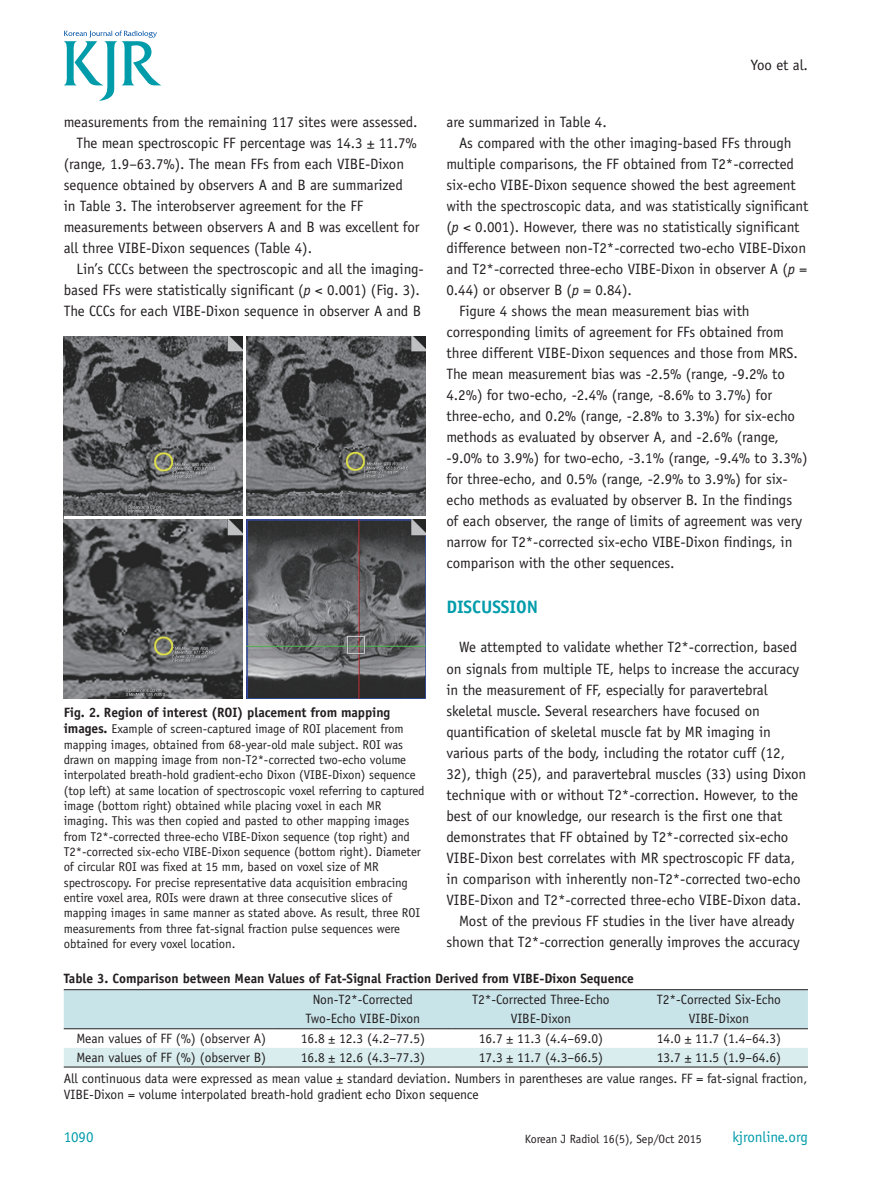
<style>
.page{position:relative;width:893px;height:1191px;background:#fff}
.page>*{position:absolute;margin:0;border:0;box-sizing:border-box;transform-origin:0 0}
.큰제목{font:700 18px "Officina Sans Std";letter-spacing:-.005em;color:#009caa}
.본문{font:15px/21px "Officina Sans Std";letter-spacing:-.005em;color:#231f20}
.t1{font:15px "Officina Sans Std";letter-spacing:-.005em;color:#009caa}
.표본문{font:13.5px "Officina Sans Std";letter-spacing:-.005em;color:#231f20}
.표설명{font:13.5px/16.2px "Officina Sans Std";letter-spacing:-.005em;color:#231f20}
.표제목{font:700 13.5px "Officina Sans Std";letter-spacing:-.005em;color:#231f20}
.그림제목{font:700 13.5px "Officina Sans Std";letter-spacing:-.005em;color:#231f20}
.그림제목-2{font:12.75px/15.3px "Officina Sans Std";letter-spacing:-.005em;color:#231f20}
.t2{font:12px "Officina Sans Std";letter-spacing:-.005em;color:#231f20}
.s1{font-style:italic}
.s2{font-weight:700;font-size:13.5px}
</style>
<div class="page">
<svg style="left:64px;top:31px;width:97px;height:70px"></svg>
<div style="left:64px;top:990px;width:744px;height:38px;background:#c9e4e9"></div>
<div style="left:64px;top:1048px;width:744px;height:18px;background:#d9edef"></div>
<hr style="left:64px;top:989px;width:210px;height:1px;background:#231f20">
<hr style="left:274px;top:989px;width:178px;height:1px;background:#231f20">
<hr style="left:452px;top:989px;width:178px;height:1px;background:#231f20">
<hr style="left:630px;top:989px;width:178px;height:1px;background:#231f20">
<hr style="left:64px;top:1066px;width:210px;height:1px;background:#231f20">
<hr style="left:274px;top:1066px;width:178px;height:1px;background:#231f20">
<hr style="left:452px;top:1066px;width:178px;height:1px;background:#231f20">
<hr style="left:630px;top:1066px;width:178px;height:1px;background:#231f20">
<hr style="left:64px;top:1028px;width:210px;height:1px;background:#231f20">
<hr style="left:274px;top:1028px;width:178px;height:1px;background:#231f20">
<hr style="left:452px;top:1028px;width:178px;height:1px;background:#231f20">
<hr style="left:630px;top:1028px;width:178px;height:1px;background:#231f20">
<img style="left:64px;top:336px;width:361px;height:362px">
<hr style="left:243px;top:336px;width:3px;height:362px;background:#fff">
<hr style="left:64px;top:516px;width:361px;height:2px;background:#fff">
<p class="본문" style="left:751px;top:54px;width:59px">Yoo et al.</p>
<p class="본문" style="left:446px;top:112px;width:162px">are summarized in Table 4.</p>
<p class="본문" style="left:446px;top:133px;width:363px;text-indent:13px">As compared with the other imaging-based FFs through multiple comparisons, the FF obtained from T2*-corrected six-echo VIBE-Dixon sequence showed the best agreement with the spectroscopic data, and was statistically significant (<span class="s1">p</span> &lt; 0.001). However, there was no statistically significant difference between non-T2*-corrected two-echo VIBE-Dixon and T2*-corrected three-echo VIBE-Dixon in observer A (<span class="s1">p</span> = 0.44) or observer B (<span class="s1">p</span> = 0.84).</p>
<p class="본문" style="left:446px;top:301px;width:363px;text-indent:13px">Figure 4 shows the mean measurement bias with corresponding limits of agreement for FFs obtained from three different VIBE-Dixon sequences and those from MRS.<br>The mean measurement bias was -2.5% (range, -9.2% to 4.2%) for two-echo, -2.4% (range, -8.6% to 3.7%) for three-echo, and 0.2% (range, -2.8% to 3.3%) for six-echo methods as evaluated by observer A, and -2.6% (range, -9.0% to 3.9%) for two-echo, -3.1% (range, -9.4% to 3.3%) for three-echo, and 0.5% (range, -2.9% to 3.9%) for six&shy;echo methods as evaluated by observer B. In the findings of each observer, the range of limits of agreement was very narrow for T2*-corrected six-echo VIBE-Dixon findings, in comparison with the other sequences.</p>
<p class="큰제목" style="left:446px;top:595px;width:93px">DISCUSSION</p>
<p class="본문" style="left:446px;top:637px;width:361px;text-indent:13px">We attempted to validate whether T2*-correction, based on signals from multiple TE, helps to increase the accuracy in the measurement of FF, especially for paravertebral skeletal muscle. Several researchers have focused on quantification of skeletal muscle fat by MR imaging in various parts of the body, including the rotator cuff (12, 32), thigh (25), and paravertebral muscles (33) using Dixon technique with or without T2*-correction. However, to the best of our knowledge, our research is the first one that demonstrates that FF obtained by T2*-corrected six-echo VIBE-Dixon best correlates with MR spectroscopic FF data, in comparison with inherently non-T2*-corrected two-echo VIBE-Dixon and T2*-corrected three-echo VIBE-Dixon data.</p>
<p class="본문" style="left:446px;top:910px;width:355px;text-align:center">Most of the previous FF studies in the liver have already shown that T2*-correction generally improves the accuracy</p>
<p class="표제목" style="left:64px;top:970px;width:572px">Table 3. Comparison between Mean Values of Fat-Signal Fraction Derived from VIBE-Dixon Sequence</p>
<p class="표본문" style="left:313px;top:991px;width:102px">Non-T2*-Corrected</p>
<p class="표본문" style="left:305px;top:1010px;width:116px">Two-Echo VIBE-Dixon</p>
<p class="본문" style="left:64px;top:112px;width:355px">measurements from the remaining 117 sites were assessed.</p>
<p class="본문" style="left:64px;top:133px;width:357px;text-indent:13px">The mean spectroscopic FF percentage was 14.3 ± 11.7% (range, 1.9–63.7%). The mean FFs from each VIBE-Dixon sequence obtained by observers A and B are summarized<br>in Table 3. The interobserver agreement for the FF measurements between observers A and B was excellent for all three VIBE-Dixon sequences (Table 4).</p>
<p class="본문" style="left:64px;top:259px;width:362px;text-indent:13px">Lin’s CCCs between the spectroscopic and all the imaging&shy;based FFs were statistically significant (<span class="s1">p</span> &lt; 0.001) (Fig. 3).<br>The CCCs for each VIBE-Dixon sequence in observer A and B</p>
<p class="그림제목" style="left:64px;top:704px;width:328px">Fig. 2. Region of interest (ROI) placement from mapping</p>
<p class="그림제목-2" style="left:64px;top:721px;width:362px"><span class="s2">images.</span> Example of screen-captured image of ROI placement from mapping images, obtained from 68-year-old male subject. ROI was drawn on mapping image from non-T2*-corrected two-echo volume interpolated breath-hold gradient-echo Dixon (VIBE-Dixon) sequence (top left) at same location of spectroscopic voxel referring to captured image (bottom right) obtained while placing voxel in each MR imaging. This was then copied and pasted to other mapping images from T2*-corrected three-echo VIBE-Dixon sequence (top right) and T2*-corrected six-echo VIBE-Dixon sequence (bottom right). Diameter of circular ROI was fixed at 15 mm, based on voxel size of MR spectroscopy. For precise representative data acquisition embracing entire voxel area, ROIs were drawn at three consecutive slices of mapping images in same manner as stated above. As result, three ROI measurements from three fat-signal fraction pulse sequences were obtained for every voxel location.</p>
<p class="표본문" style="left:472px;top:991px;width:139px">T2*-Corrected Three-Echo</p>
<p class="표본문" style="left:511px;top:1010px;width:62px">VIBE-Dixon</p>
<p class="표본문" style="left:657px;top:991px;width:126px">T2*-Corrected Six-Echo</p>
<p class="표본문" style="left:689px;top:1010px;width:62px">VIBE-Dixon</p>
<p class="표본문" style="left:77px;top:1030px;width:191px">Mean values of FF (%) (observer A)</p>
<p class="표본문" style="left:301px;top:1030px;width:126px">16.8 ± 12.3 (4.2–77.5)</p>
<p class="표본문" style="left:479px;top:1030px;width:126px">16.7 ± 11.3 (4.4–69.0)</p>
<p class="표본문" style="left:657px;top:1030px;width:126px">14.0 ± 11.7 (1.4–64.3)</p>
<p class="표본문" style="left:77px;top:1049px;width:191px">Mean values of FF (%) (observer B)</p>
<p class="표본문" style="left:301px;top:1049px;width:126px">16.8 ± 12.6 (4.3–77.3)</p>
<p class="표본문" style="left:479px;top:1049px;width:126px">17.3 ± 11.7 (4.3–66.5)</p>
<p class="표본문" style="left:657px;top:1049px;width:126px">13.7 ± 11.5 (1.9–64.6)</p>
<p class="표설명" style="left:64px;top:1069px;width:745px">All continuous data were expressed as mean value ± standard deviation. Numbers in parentheses are value ranges. FF = fat-signal fraction,<br>VIBE-Dixon = volume interpolated breath-hold gradient echo Dixon sequence</p>
<p class="t1" style="left:64px;top:1128px;width:31px">1090</p>
<p class="t2" style="left:525px;top:1132px;width:178px">Korean J Radiol 16(5), Sep/Oct 2015</p>
<p class="t1" style="left:732px;top:1128px;width:77px">kjronline.org</p>
</div>
